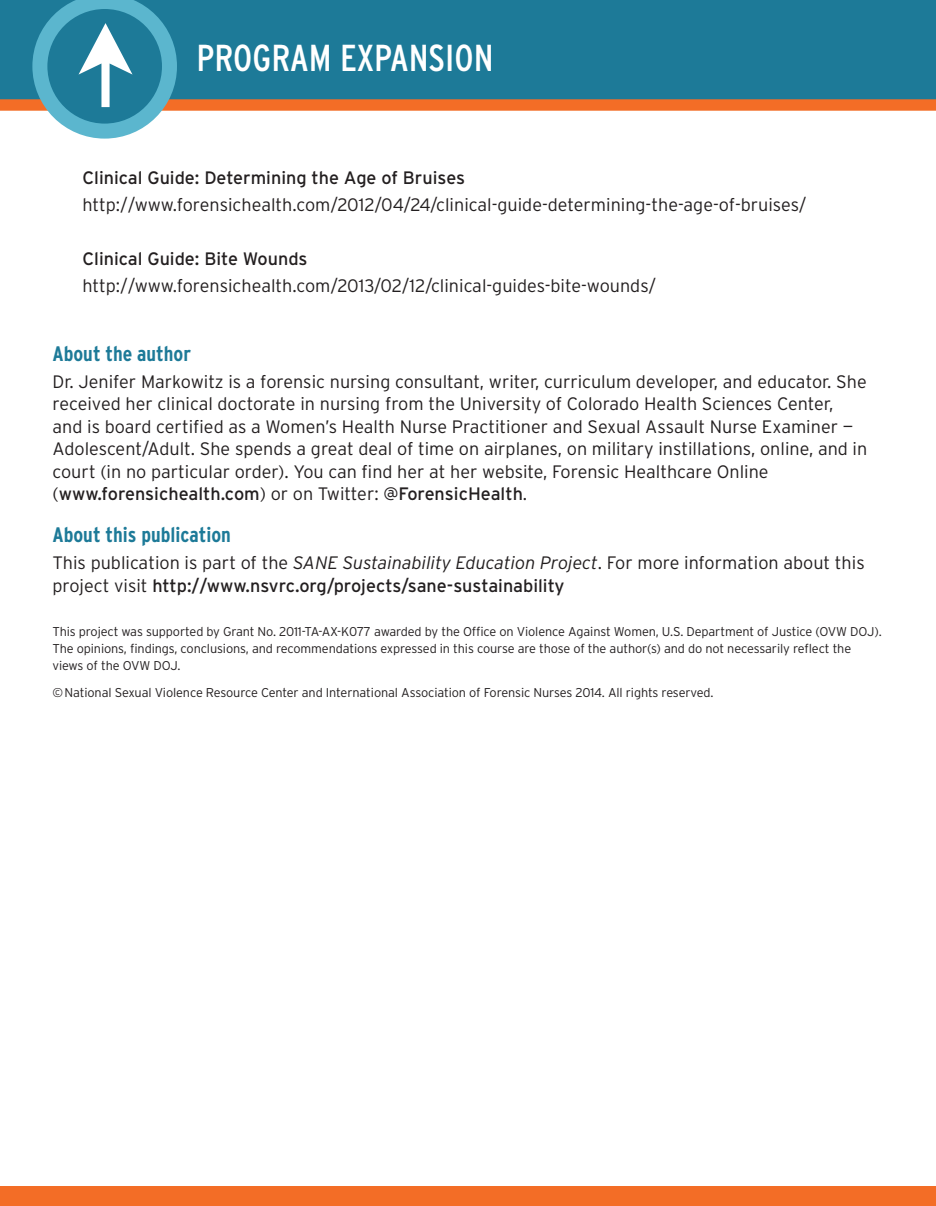
<style>
.page{position:relative;width:936px;height:1206px;background:#fff}
.page>*{position:absolute;margin:0;border:0;box-sizing:border-box;transform-origin:0 0}
.t1{font:condensed 37.5px "Interstate";color:#fff}
.t2{font:700 condensed 21px "Interstate";color:#1d7a98}
.t3{font:300 18px/22.5px "Interstate";color:#231f20}
.t4{font:18px "Interstate";color:#231f20}
.t5{font:300 12.75px/17.2px "Interstate";letter-spacing:-.01em;color:#231f20}
.s1{font-weight:400}
.s2{font-style:italic}
</style>
<div class="page">
<svg style="left:0;top:99px;width:936px;height:12px;background:#ed702e"></svg>
<div style="left:0;top:0;width:936px;height:99px;background:#1d7a98"></div>
<svg style="left:32px;top:0;width:145px;height:139px"></svg>
<div style="left:0;top:1186px;width:936px;height:20px;background:#f36d26"></div>
<p class="t1" style="left:196px;top:35px;width:299px">PROGRAM EXPANSION</p>
<p class="t4" style="left:82px;top:167px;width:384px">Clinical Guide: Determining the Age of Bruises</p>
<p class="t3" style="left:82px;top:193px;width:725px">http://www.forensichealth.com/2012/04/24/clinical-guide-determining-the-age-of-bruises/</p>
<p class="t4" style="left:82px;top:248px;width:227px">Clinical Guide: Bite Wounds</p>
<p class="t3" style="left:82px;top:274px;width:575px">http://www.forensichealth.com/2013/02/12/clinical-guides-bite-wounds/</p>
<p class="t2" style="left:52px;top:341px;width:140px">About the author</p>
<p class="t3" style="left:52px;top:370px;width:816px">Dr. Jenifer Markowitz is a forensic nursing consultant, writer, curriculum developer, and educator. She received her clinical doctorate in nursing from the University of Colorado Health Sciences Center, and is board certified as a Women’s Health Nurse Practitioner and Sexual Assault Nurse Examiner — Adolescent/Adult. She spends a great deal of time on airplanes, on military instillations, online, and in court (in no particular order). You can find her at her website, Forensic Healthcare Online (<span class="s1">www.forensichealth.com</span>) or on Twitter: <span class="s1">@ForensicHealth</span>.</p>
<p class="t2" style="left:52px;top:522px;width:180px">About this publication</p>
<p class="t3" style="left:52px;top:551px;width:814px">This publication is part of the <span class="s2">SANE Sustainability Education Project</span>. For more information about this project visit <span class="s1">http://www.nsvrc.org/projects/sane-sustainability</span></p>
<p class="t5" style="left:52px;top:623px;width:831px">This project was supported by Grant No. 2011-TA-AX-K077 awarded by the Office on Violence Against Women, U.S. Department of Justice (OVW DOJ).<br>The opinions, findings, conclusions, and recommendations expressed in this course are those of the author(s) and do not necessarily reflect the views of the OVW DOJ.</p>
<p class="t5" style="left:52px;top:684px;width:663px">©National Sexual Violence Resource Center and International Association of Forensic Nurses 2014. All rights reserved.</p>
</div>
